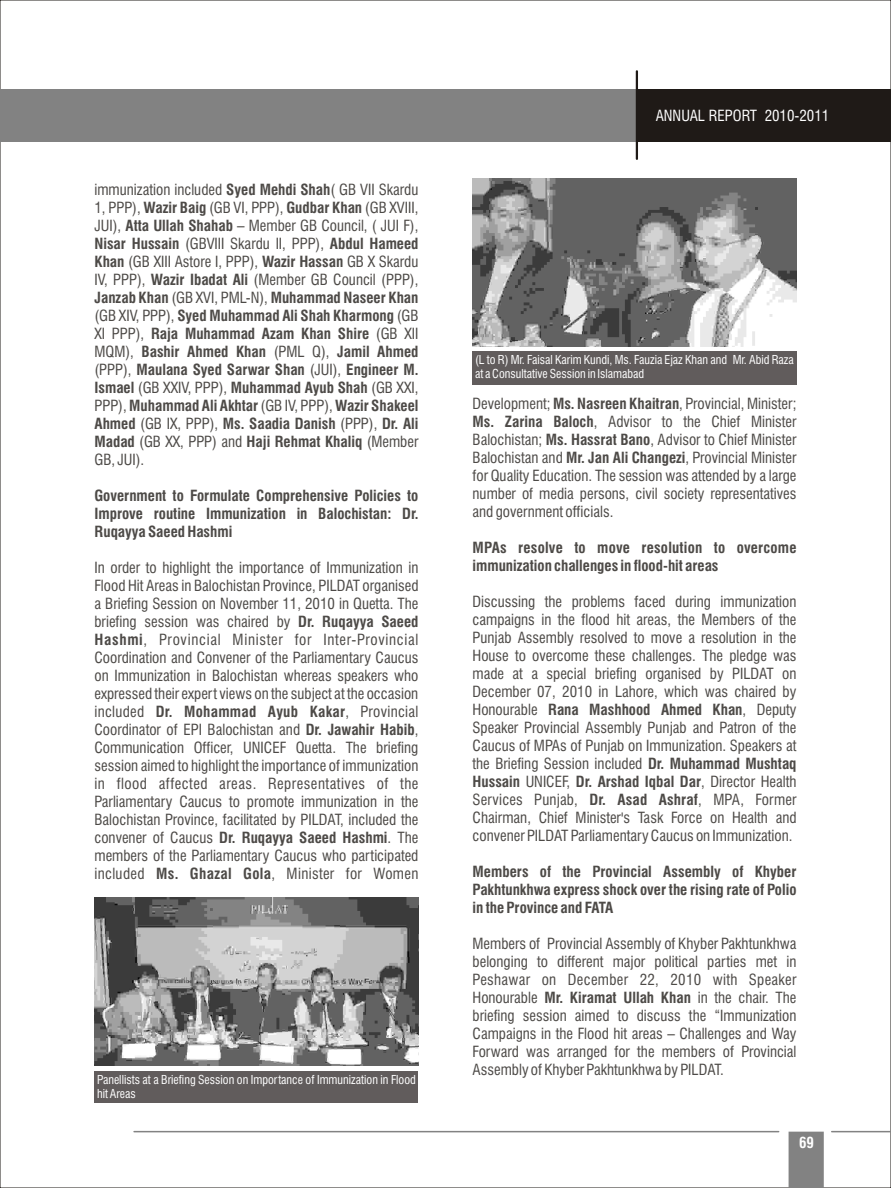
<style>
.page{position:relative;width:891px;height:1188px;background:#fff}
.page>*{position:absolute;margin:0;border:0;box-sizing:border-box;transform-origin:0 0}
.t1{font:15px/18px "Swis 721 Cn BT";color:#4d4a47;text-align:justify}
.t2{font:700 15px/18px "Swis 721 Cn BT";color:#4d4a47;text-align:justify}
.t3{font:15px "Swis 721 Cn BT";color:#fff}
.t4{font:700 15px "Swis 721 Cn BT";color:#fff}
.t5{font:12px/14.4px "Swis 721 Cn BT";color:#fff}
.s1{font-weight:400}
.s2{font-weight:700}
</style>
<div class="page">
<div style="left:0;top:89px;width:637px;height:52px;background:#828282"></div>
<div style="left:637px;top:89px;width:254px;height:52px;background:#1f1a17"></div>
<hr style="left:636px;top:71px;width:2px;height:88px;background:#1f1a17">
<div style="left:789px;top:1132px;width:35px;height:56px;background:#828282"></div>
<hr style="left:134px;top:1131px;width:645px;height:1px;background:#828282">
<hr style="left:832px;top:1131px;width:59px;height:1px;background:#828282">
<div style="left:473px;top:352px;width:324px;height:33px;background:#615c5c"></div>
<img style="left:472px;top:178px;width:324px;height:168px">
<div style="left:94px;top:1072px;width:324px;height:31px;background:#615c5c"></div>
<img style="left:94px;top:897px;width:324px;height:168px">
<p class="t2" style="left:94px;top:182px;width:326px"><span class="s1">immunization included</span> Syed Mehdi Shah<span class="s1">( GB VII Skardu 1, PPP),</span> Wazir Baig <span class="s1">(GB VI, PPP),</span> Gudbar Khan <span class="s1">(GB XVIII, JUI),</span> Atta Ullah Shahab <span class="s1">– Member GB Council, ( JUI F), </span>Nisar Hussain <span class="s1">(GBVIII Skardu II, PPP),</span> Abdul Hameed Khan <span class="s1">(GB XIII Astore I, PPP),</span> Wazir Hassan <span class="s1">GB X Skardu IV, PPP),</span> Wazir Ibadat Ali <span class="s1">(Member GB Council (PPP), </span>Janzab Khan <span class="s1">(GB XVI, PML-N),</span> Muhammad Naseer Khan <span class="s1">(GB XIV, PPP),</span> Syed Muhammad Ali Shah Kharmong <span class="s1">(GB XI PPP),</span> Raja Muhammad Azam Khan Shire <span class="s1">(GB XII MQM),</span> Bashir Ahmed Khan <span class="s1">(PML Q),</span> Jamil Ahmed <span class="s1">(PPP),</span> Maulana Syed Sarwar Shan <span class="s1">(JUI),</span> Engineer M.<br>Ismael <span class="s1">(GB XXIV, PPP),</span> Muhammad Ayub Shah <span class="s1">(GB XXI, PPP),</span> Muhammad Ali Akhtar <span class="s1">(GB IV, PPP),</span> Wazir Shakeel Ahmed <span class="s1">(GB IX, PPP),</span> Ms. Saadia Danish <span class="s1">(PPP),</span> Dr. Ali Madad <span class="s1">(GB XX, PPP) and</span> Haji Rehmat Khaliq <span class="s1">(Member GB, JUI).</span></p>
<p class="t2" style="left:94px;top:488px;width:325px">Government to Formulate Comprehensive Policies to Improve routine Immunization in Balochistan: Dr.<br>Ruqayya Saeed Hashmi</p>
<p class="t1" style="left:94px;top:560px;width:326px">In order to highlight the importance of Immunization in Flood Hit Areas in Balochistan Province, PILDAT organised a Briefing Session on November 11, 2010 in Quetta. The briefing session was chaired by <span class="s2">Dr. Ruqayya Saeed Hashmi</span>, Provincial Minister for Inter-Provincial Coordination and Convener of the Parliamentary Caucus on Immunization in Balochistan whereas speakers who expressed their expert views on the subject at the occasion included <span class="s2">Dr. Mohammad Ayub Kakar</span>, Provincial Coordinator of EPI Balochistan and <span class="s2">Dr. Jawahir Habib</span>, Communication Officer, UNICEF Quetta. The briefing session aimed to highlight the importance of immunization in flood affected areas. Representatives of the Parliamentary Caucus to promote immunization in the Balochistan Province, facilitated by PILDAT, included the convener of Caucus <span class="s2">Dr. Ruqayya Saeed Hashmi</span>. The members of the Parliamentary Caucus who participated included <span class="s2">Ms. Ghazal Gola</span>, Minister for Women</p>
<p class="t5" style="left:97px;top:1073px;width:320px">Panellists at a Briefing Session on Importance of Immunization in Flood hit Areas</p>
<p class="t3" style="left:656px;top:110px;width:175px">ANNUAL REPORT 2010-2011</p>
<p class="t5" style="left:475px;top:354px;width:320px">(L to R) Mr. Faisal Karim Kundi, Ms. Fauzia Ejaz Khan and Mr. Abid Raza at a Consultative Session in Islamabad</p>
<p class="t1" style="left:473px;top:396px;width:326px">Development; <span class="s2">Ms. Nasreen Khaitran</span>, Provincial, Minister; <span class="s2">Ms. Zarina Baloch</span>, Advisor to the Chief Minister Balochistan; <span class="s2">Ms. Hassrat Bano</span>, Advisor to Chief Minister Balochistan and <span class="s2">Mr. Jan Ali Changezi</span>, Provincial Minister for Quality Education. The session was attended by a large number of media persons, civil society representatives and government officials.</p>
<p class="t2" style="left:473px;top:540px;width:326px">MPAs resolve to move resolution to overcome immunization challenges in flood-hit areas</p>
<p class="t1" style="left:473px;top:594px;width:326px">Discussing the problems faced during immunization campaigns in the flood hit areas, the Members of the Punjab Assembly resolved to move a resolution in the House to overcome these challenges. The pledge was made at a special briefing organised by PILDAT on December 07, 2010 in Lahore, which was chaired by Honourable <span class="s2">Rana Mashhood Ahmed Khan</span>, Deputy Speaker Provincial Assembly Punjab and Patron of the Caucus of MPAs of Punjab on Immunization. Speakers at the Briefing Session included <span class="s2">Dr. Muhammad Mushtaq Hussain</span> UNICEF, <span class="s2">Dr. Arshad Iqbal Dar</span>, Director Health Services Punjab, <span class="s2">Dr. Asad Ashraf</span>, MPA, Former Chairman, Chief Minister's Task Force on Health and convener PILDAT Parliamentary Caucus on Immunization.</p>
<p class="t2" style="left:473px;top:864px;width:325px">Members of the Provincial Assembly of Khyber Pakhtunkhwa express shock over the rising rate of Polio in the Province and FATA</p>
<p class="t1" style="left:473px;top:936px;width:326px">Members of Provincial Assembly of Khyber Pakhtunkhwa belonging to different major political parties met in Peshawar on December 22, 2010 with Speaker Honourable <span class="s2">Mr. Kiramat Ullah Khan</span> in the chair. The briefing session aimed to discuss the “Immunization Campaigns in the Flood hit areas – Challenges and Way Forward was arranged for the members of Provincial Assembly of Khyber Pakhtunkhwa by PILDAT.</p>
<p class="t4" style="left:799px;top:1137px;width:16px">69</p>
</div>
